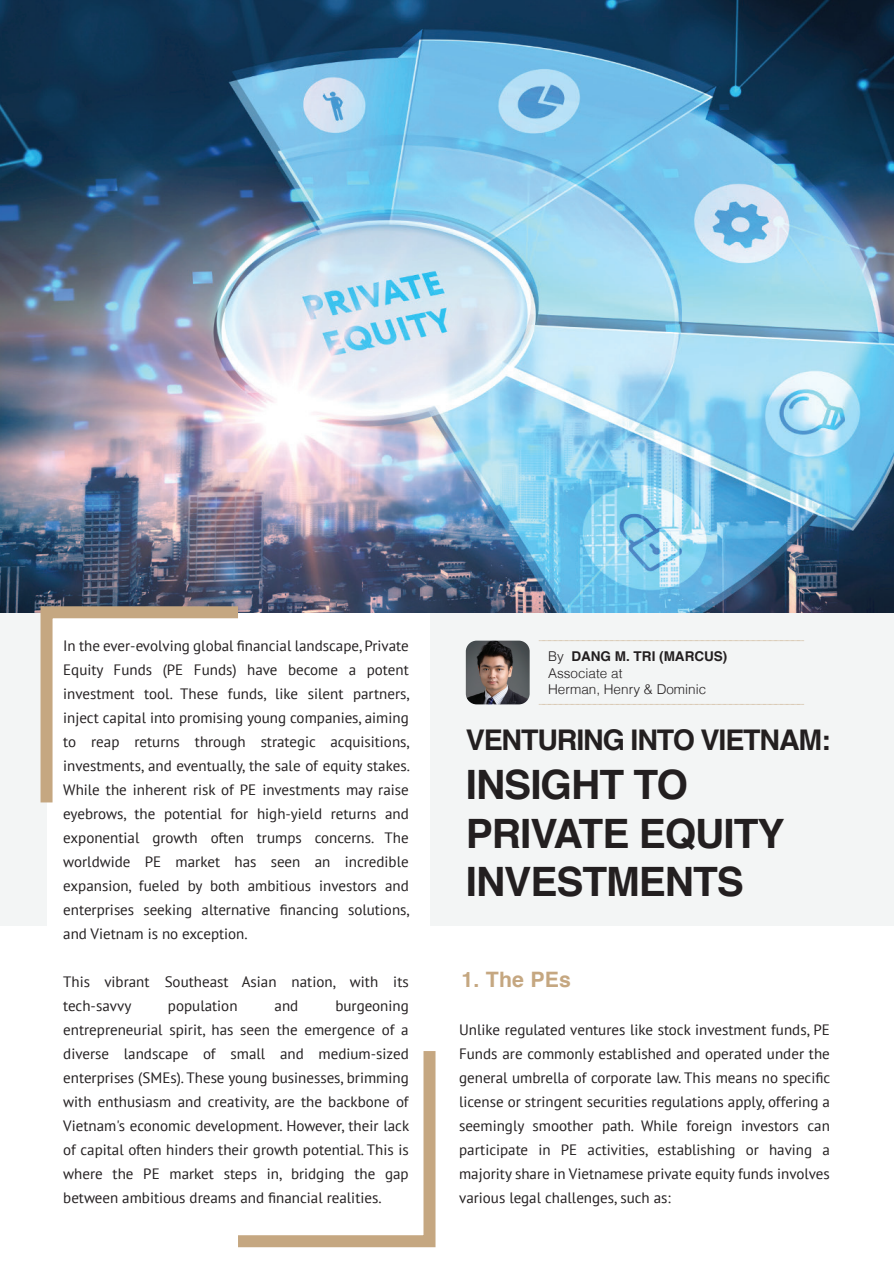
<style>
.page{position:relative;width:894px;height:1263px;background:#fff}
.page>*{position:absolute;margin:0;border:0;box-sizing:border-box;transform-origin:0 0}
.t1{font:700 40.5px/48.6px "Helvetica";letter-spacing:-.025em;color:#231f20}
.t2{font:700 28.5px "Helvetica";letter-spacing:-.04em;color:#231f20}
.t3{font:700 21.3px "Helvetica";letter-spacing:.01em;color:#c5a781}
.t4{font:15px/24px "PT Sans";color:#231f20;text-align:justify}
.t5{font:300 13.5px/16.5px "Helvetica";color:#231f20}
.s1{font-weight:700}
</style>
<div class="page">
<div style="left:0;top:611px;width:893px;height:314px;background:#f3f5f5"></div>
<div style="left:46px;top:609px;width:383px;height:632px;background:#fff"></div>
<svg style="left:538px;top:640px;width:266px;height:1px"></svg>
<svg style="left:538px;top:704px;width:266px;height:1px"></svg>
<img style="left:465px;top:641px;width:64px;height:63px">
<img style="left:0;top:0;width:893px;height:612px">
<svg style="left:34px;top:600px;width:216px;height:214px"></svg>
<svg style="left:238px;top:1051px;width:198px;height:197px"></svg>
<p class="t4" style="left:63px;top:633px;width:348px">In the ever-evolving global financial landscape, Private Equity Funds (PE Funds) have become a potent investment tool. These funds, like silent partners, inject capital into promising young companies, aiming to reap returns through strategic acquisitions, investments, and eventually, the sale of equity stakes.<br>While the inherent risk of PE investments may raise eyebrows, the potential for high-yield returns and exponential growth often trumps concerns. The worldwide PE market has seen an incredible expansion, fueled by both ambitious investors and enterprises seeking alternative financing solutions, and Vietnam is no exception.</p>
<p class="t4" style="left:63px;top:969px;width:347px">This vibrant Southeast Asian nation, with its tech-savvy</p>
<p class="t4" style="left:63px;top:993px;width:347px;text-indent:272px">burgeoning entrepreneurial spirit, has seen the emergence of a diverse landscape of small and medium-sized enterprises (SMEs). These young businesses, brimming with enthusiasm and creativity, are the backbone of Vietnam's economic development. However, their lack of capital often hinders their growth potential. This is where the PE market steps in, bridging the gap between ambitious dreams and financial realities.</p>
<p class="t4" style="left:168px;top:993px;width:71px">population</p>
<p class="t4" style="left:274px;top:993px;width:25px">and</p>
<p class="t5" style="left:548px;top:648px;width:181px">By <span class="s1">DANG M. TRI (MARCUS)<br></span>Associate at<br>Herman, Henry &amp; Dominic</p>
<h2 class="t2" style="left:465px;top:717px;width:366px">VENTURING INTO VIETNAM:</h2>
<h1 class="t1" style="left:465px;top:761px;width:320px">INSIGHT TO<br>PRIVATE EQUITY<br>INVESTMENTS</h1>
<h3 class="t3" style="left:461px;top:962px;width:111px">1. The PEs</h3>
<p class="t4" style="left:459px;top:1017px;width:372px">Unlike regulated ventures like stock investment funds, PE Funds are commonly established and operated under the general umbrella of corporate law. This means no specific license or stringent securities regulations apply, offering a seemingly smoother path. While foreign investors can participate in PE activities, establishing or having a majority share in Vietnamese private equity funds involves various legal challenges, such as:</p>
</div>
